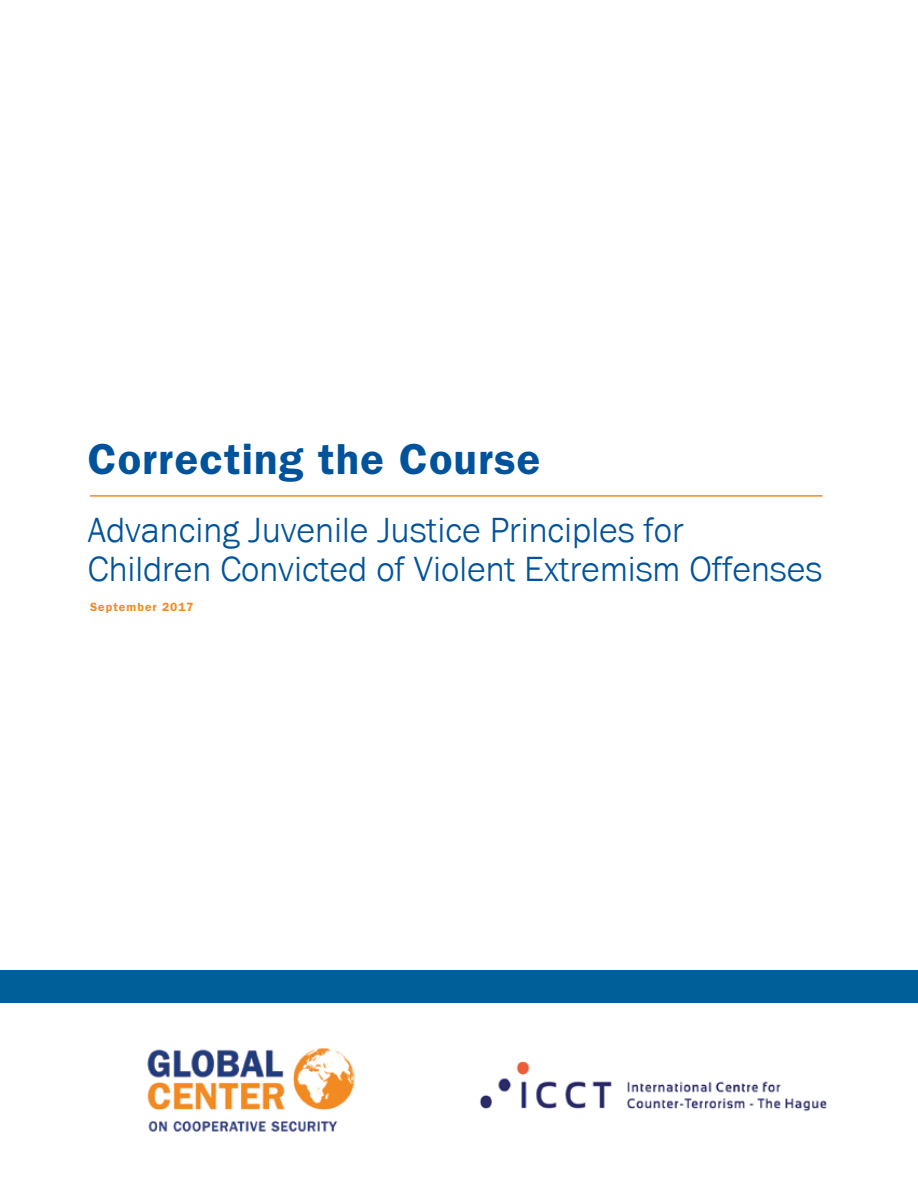
<style>
.page{position:relative;width:918px;height:1188px;background:#fff}
.page>*{position:absolute;margin:0;border:0;box-sizing:border-box;transform-origin:0 0}
.t1{font:600 43.5px "Franklin Gothic";letter-spacing:.025em;color:#00539b}
.t2{font:300 36px/39px "Franklin Gothic URW";color:#00539b}
.t3{font:600 12px "ITC Franklin Gothic Std";letter-spacing:.09em;color:#f18b21}
</style>
<div class="page">
<hr style="left:90px;top:495px;width:733px;height:2px;background:#f18b21">
<div style="left:0;top:971px;width:918px;height:32px;background:#005f99"></div>
<img style="left:147px;top:1048px;width:208px;height:84px">
<img style="left:480px;top:1061px;width:347px;height:51px">
<p class="t1" style="left:88px;top:433px;width:454px">Correcting the Course</p>
<p class="t2" style="left:88px;top:510px;width:736px">Advancing Juvenile Justice Principles for<br>Children Convicted of Violent Extremism Offenses</p>
<p class="t3" style="left:90px;top:600px;width:105px">September 2017</p>
</div>
